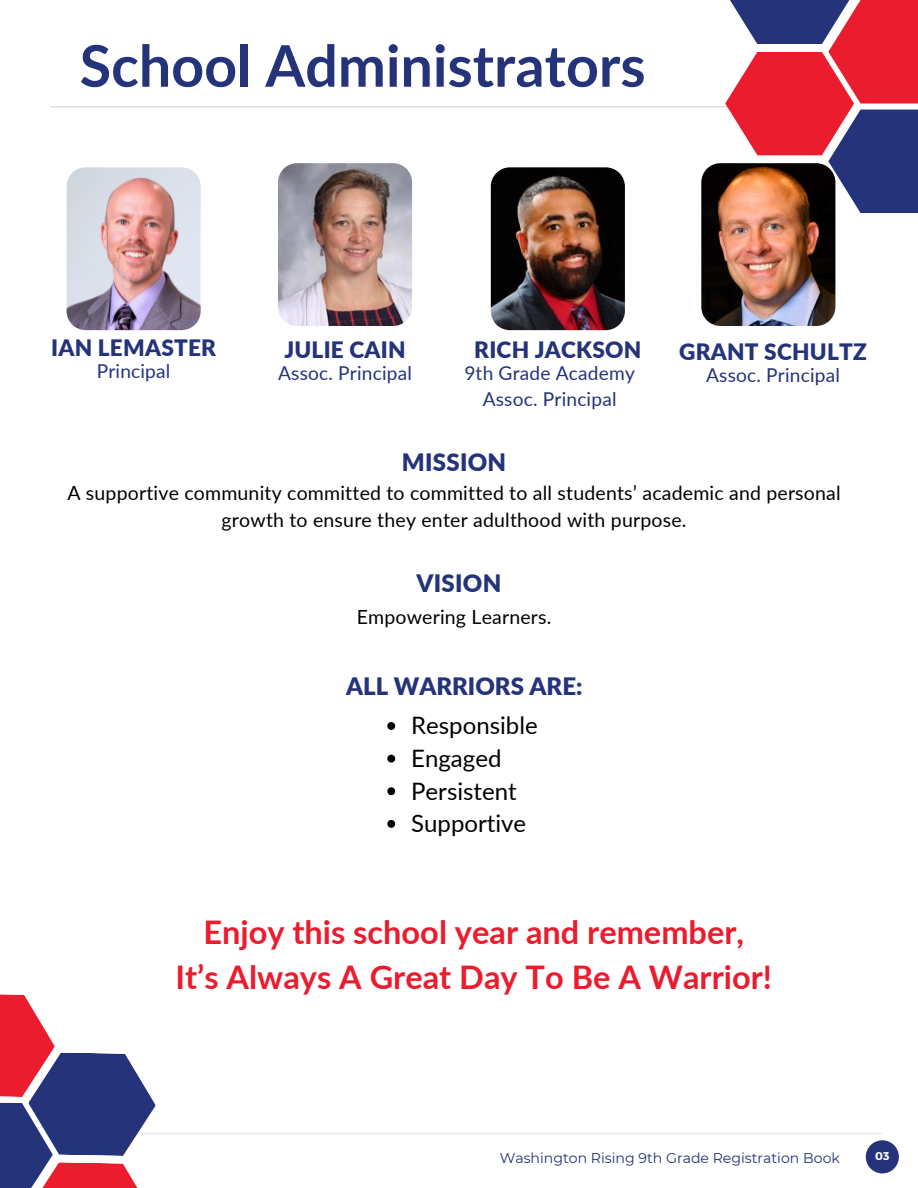
<style>
.page{position:relative;width:918px;height:1188px;background:#fff}
.page>*{position:absolute;margin:0;border:0;box-sizing:border-box;transform-origin:0 0}
.t1{font:700 57.45px "Lato";color:#24337a}
.t2{font:700 32.55px/45px "Lato";color:#ea1c2d;text-align:center}
.t3{font:24px "Lato";color:#000}
.t4{font:900 24px "Lato";letter-spacing:.005em;color:#24337a}
.t5{font:900 22.65px "Lato";letter-spacing:.01em;color:#24337a}
.t6{font:19.5px/27px "Lato";letter-spacing:.01em;color:#000;text-align:center}
.t7{font:19.05px/26.1px "Lato";letter-spacing:.01em;color:#24337a;text-align:center}
.t8{font:14.1px "Montserrat";color:#24337a}
.t9{font:700 11.25px "Montserrat";color:#fff}
</style>
<div class="page">
<hr style="left:69px;top:1132px;width:813px;height:3px;background:#545454">
<svg style="left:0;top:994px;width:156px;height:194px"></svg>
<hr style="left:51px;top:106px;width:689px;height:1px;background:#545454">
<svg style="left:725px;top:0;width:193px;height:213px"></svg>
<svg style="left:725px;top:0;width:129px;height:44px;fill:#24337a"></svg>
<div style="left:866px;top:1140px;width:33px;height:33px;background:#24337a;border-radius:50%"></div>
<img style="left:491px;top:167px;width:134px;height:163px">
<img style="left:278px;top:163px;width:134px;height:163px">
<img style="left:67px;top:167px;width:134px;height:163px">
<img style="left:701px;top:163px;width:134px;height:163px">
<svg style="left:387px;top:722px;width:8px;height:8px"></svg>
<svg style="left:387px;top:755px;width:8px;height:8px"></svg>
<svg style="left:387px;top:787px;width:8px;height:8px"></svg>
<svg style="left:387px;top:820px;width:8px;height:8px"></svg>
<h5 class="t1" style="left:80px;top:30px;width:567px">School Administrators</h5>
<h3 class="t5" style="left:51px;top:334px;width:166px">IAN LEMASTER</h3>
<h3 class="t5" style="left:284px;top:336px;width:123px">JULIE CAIN</h3>
<h5 class="t5" style="left:474px;top:336px;width:169px">RICH JACKSON</h5>
<h3 class="t5" style="left:679px;top:338px;width:189px">GRANT SCHULTZ</h3>
<h5 class="t7" style="left:97px;top:357px;width:75px">Principal</h5>
<h3 class="t7" style="left:278px;top:359px;width:135px">Assoc. Principal</h3>
<h5 class="t7" style="left:464px;top:359px;width:172px">9th Grade Academy<br>Assoc. Principal</h5>
<h3 class="t7" style="left:706px;top:362px;width:135px">Assoc. Principal</h3>
<h5 class="t4" style="left:402px;top:448px;width:106px">MISSION</h5>
<h3 class="t6" style="left:67px;top:479px;width:775px">A supportive community committed to committed to all students’ academic and personal growth to ensure they enter adulthood with purpose.</h3>
<h5 class="t4" style="left:417px;top:568px;width:86px">VISION</h5>
<h3 class="t6" style="left:357px;top:603px;width:196px">Empowering Learners.</h3>
<p class="t4" style="left:346px;top:672px;width:238px">ALL WARRIORS ARE:</p>
<p class="t3" style="left:411px;top:711px;width:128px">Responsible</p>
<p class="t3" style="left:411px;top:743px;width:92px">Engaged</p>
<p class="t3" style="left:411px;top:776px;width:107px">Persistent</p>
<h2 class="t3" style="left:411px;top:809px;width:117px">Supportive</h2>
<p class="t2" style="left:175px;top:909px;width:598px">Enjoy this school year and remember,<br>It’s Always A Great Day To Be A Warrior!</p>
<p class="t8" style="left:500px;top:1150px;width:342px">Washington Rising 9th Grade Registration Book</p>
<h1 class="t9" style="left:875px;top:1148px;width:16px">03</h1>
</div>
